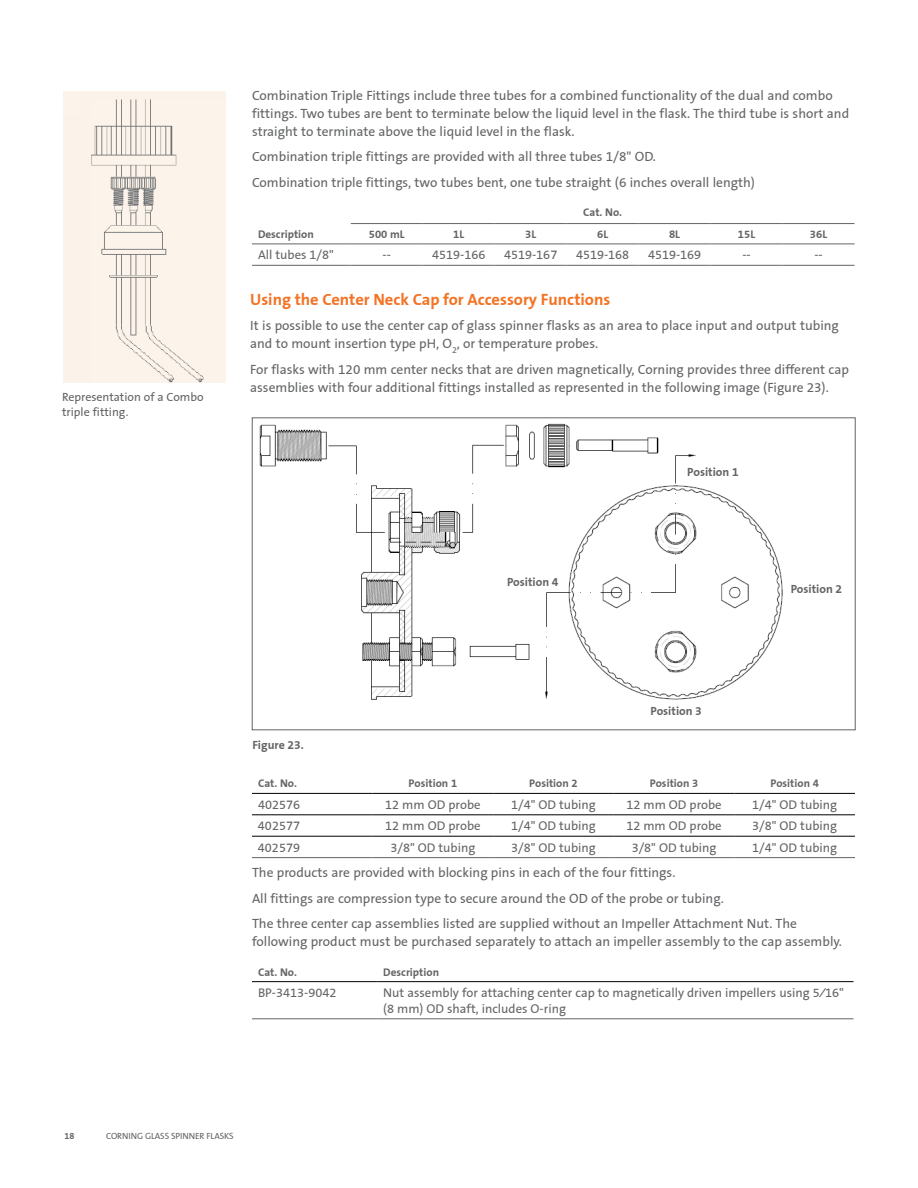
<style>
.page{position:relative;width:918px;height:1188px;background:#fff}
.page>*{position:absolute;margin:0;border:0;box-sizing:border-box;transform-origin:0 0}
.t1{font:700 16.5px "Corning Sans";color:#f37324}
.t2{font:13.5px/18px "Corning Sans";color:#636466}
.t3{font:12.75px/15.8px "Corning Sans";color:#636466}
.t4{font:700 12px "Corning Sans";color:#636466}
.t5{font:12px/15px "Corning Sans";color:#636466}
.t6{font:700 11.25px "Corning Sans";color:#636466}
.t7{font:9px "Corning Sans";letter-spacing:-.015em;color:#636466}
.t8{font:700 9px "Corning Sans";color:#636466}
</style>
<div class="page">
<hr style="left:351px;top:223px;width:72px;height:1px;background:#636466">
<hr style="left:423px;top:223px;width:72px;height:1px;background:#636466">
<hr style="left:495px;top:223px;width:72px;height:1px;background:#636466">
<hr style="left:567px;top:223px;width:72px;height:1px;background:#636466">
<hr style="left:639px;top:223px;width:72px;height:1px;background:#636466">
<hr style="left:711px;top:223px;width:72px;height:1px;background:#636466">
<hr style="left:783px;top:223px;width:72px;height:1px;background:#636466">
<hr style="left:252px;top:244px;width:99px;height:1px;background:#636466">
<hr style="left:351px;top:244px;width:72px;height:1px;background:#636466">
<hr style="left:423px;top:244px;width:72px;height:1px;background:#636466">
<hr style="left:495px;top:244px;width:72px;height:1px;background:#636466">
<hr style="left:567px;top:244px;width:72px;height:1px;background:#636466">
<hr style="left:639px;top:244px;width:72px;height:1px;background:#636466">
<hr style="left:711px;top:244px;width:72px;height:1px;background:#636466">
<hr style="left:783px;top:244px;width:72px;height:1px;background:#636466">
<hr style="left:252px;top:265px;width:99px;height:1px;background:#636466">
<hr style="left:351px;top:265px;width:72px;height:1px;background:#636466">
<hr style="left:423px;top:265px;width:72px;height:1px;background:#636466">
<hr style="left:495px;top:265px;width:72px;height:1px;background:#636466">
<hr style="left:567px;top:265px;width:72px;height:1px;background:#636466">
<hr style="left:639px;top:265px;width:72px;height:1px;background:#636466">
<hr style="left:711px;top:265px;width:72px;height:1px;background:#636466">
<hr style="left:783px;top:265px;width:72px;height:1px;background:#636466">
<img style="left:64px;top:92px;width:161px;height:291px">
<hr style="left:252px;top:793px;width:121px;height:1px;background:#000">
<hr style="left:373px;top:793px;width:120px;height:1px;background:#000">
<hr style="left:493px;top:793px;width:121px;height:1px;background:#000">
<hr style="left:614px;top:793px;width:120px;height:1px;background:#000">
<hr style="left:734px;top:793px;width:121px;height:1px;background:#000">
<hr style="left:252px;top:815px;width:121px;height:1px;background:#000">
<hr style="left:373px;top:815px;width:120px;height:1px;background:#000">
<hr style="left:493px;top:815px;width:121px;height:1px;background:#000">
<hr style="left:614px;top:815px;width:120px;height:1px;background:#000">
<hr style="left:734px;top:815px;width:121px;height:1px;background:#000">
<hr style="left:252px;top:836px;width:121px;height:1px;background:#000">
<hr style="left:373px;top:836px;width:120px;height:1px;background:#000">
<hr style="left:493px;top:836px;width:121px;height:1px;background:#000">
<hr style="left:614px;top:836px;width:120px;height:1px;background:#000">
<hr style="left:734px;top:836px;width:121px;height:1px;background:#000">
<hr style="left:252px;top:857px;width:121px;height:1px;background:#636466">
<hr style="left:373px;top:857px;width:120px;height:1px;background:#636466">
<hr style="left:493px;top:857px;width:121px;height:1px;background:#636466">
<hr style="left:614px;top:857px;width:120px;height:1px;background:#636466">
<hr style="left:734px;top:857px;width:121px;height:1px;background:#636466">
<hr style="left:252px;top:981px;width:125px;height:1px;background:#000">
<hr style="left:377px;top:981px;width:477px;height:1px;background:#000">
<hr style="left:252px;top:1019px;width:125px;height:1px;background:#636466">
<hr style="left:377px;top:1019px;width:477px;height:1px;background:#636466">
<img style="left:259px;top:423px;width:524px;height:277px">
<p class="t5" style="left:62px;top:390px;width:143px">Representation of a Combo triple fitting.</p>
<p class="t2" style="left:252px;top:86px;width:599px">Combination Triple Fittings include three tubes for a combined functionality of the dual and combo fittings. Two tubes are bent to terminate below the liquid level in the flask. The third tube is short and straight to terminate above the liquid level in the flask.</p>
<p class="t2" style="left:252px;top:144px;width:504px;line-height:25.5px">Combination triple fittings are provided with all three tubes 1/8" OD.<br>Combination triple fittings, two tubes bent, one tube straight (6 inches overall length)</p>
<p class="t6" style="left:583px;top:206px;width:41px">Cat. No.</p>
<p class="t6" style="left:258px;top:228px;width:57px">Description</p>
<p class="t6" style="left:369px;top:228px;width:37px">500 mL</p>
<p class="t6" style="left:453px;top:228px;width:13px">1L</p>
<p class="t6" style="left:525px;top:228px;width:13px">3L</p>
<p class="t6" style="left:597px;top:228px;width:13px">6L</p>
<p class="t6" style="left:669px;top:228px;width:13px">8L</p>
<p class="t6" style="left:738px;top:228px;width:19px">15L</p>
<p class="t6" style="left:810px;top:228px;width:19px">36L</p>
<p class="t3" style="left:258px;top:247px;width:77px">All tubes 1/8"</p>
<p class="t3" style="left:383px;top:247px;width:10px">--</p>
<p class="t3" style="left:432px;top:247px;width:55px">4519-166</p>
<p class="t3" style="left:504px;top:247px;width:55px">4519-167</p>
<p class="t3" style="left:576px;top:247px;width:55px">4519-168</p>
<p class="t3" style="left:648px;top:247px;width:55px">4519-169</p>
<p class="t3" style="left:742px;top:247px;width:10px">--</p>
<p class="t3" style="left:814px;top:247px;width:10px">--</p>
<p class="t1" style="left:250px;top:289px;width:362px">Using the Center Neck Cap for Accessory Functions</p>
<p class="t2" style="left:250px;top:317px;width:590px">It is possible to use the center cap of glass spinner flasks as an area to place input and output tubing and to mount insertion type pH, O<sub>2</sub>, or temperature probes.</p>
<p class="t2" style="left:250px;top:360px;width:600px">For flasks with 120 mm center necks that are driven magnetically, Corning provides three different cap assemblies with four additional fittings installed as represented in the following image (Figure 23).</p>
<p class="t4" style="left:253px;top:738px;width:53px">Figure 23.</p>
<p class="t4" style="left:507px;top:575px;width:53px">Position 4</p>
<p class="t4" style="left:687px;top:465px;width:53px">Position 1</p>
<p class="t4" style="left:651px;top:704px;width:53px">Position 3</p>
<p class="t4" style="left:791px;top:582px;width:53px">Position 2</p>
<p class="t6" style="left:258px;top:777px;width:41px">Cat. No.</p>
<p class="t6" style="left:409px;top:777px;width:50px">Position 1</p>
<p class="t6" style="left:529px;top:777px;width:50px">Position 2</p>
<p class="t6" style="left:650px;top:777px;width:50px">Position 3</p>
<p class="t6" style="left:770px;top:777px;width:50px">Position 4</p>
<p class="t3" style="left:258px;top:797px;width:44px">402576</p>
<p class="t3" style="left:385px;top:797px;width:97px">12 mm OD probe</p>
<p class="t3" style="left:511px;top:797px;width:86px">1/4" OD tubing</p>
<p class="t3" style="left:626px;top:797px;width:97px">12 mm OD probe</p>
<p class="t3" style="left:752px;top:797px;width:86px">1/4" OD tubing</p>
<p class="t3" style="left:258px;top:818px;width:44px">402577</p>
<p class="t3" style="left:385px;top:818px;width:97px">12 mm OD probe</p>
<p class="t3" style="left:511px;top:818px;width:86px">1/4" OD tubing</p>
<p class="t3" style="left:626px;top:818px;width:97px">12 mm OD probe</p>
<p class="t3" style="left:752px;top:818px;width:86px">3/8" OD tubing</p>
<p class="t3" style="left:258px;top:839px;width:44px">402579</p>
<p class="t3" style="left:390px;top:839px;width:86px">3/8" OD tubing</p>
<p class="t3" style="left:511px;top:839px;width:86px">3/8" OD tubing</p>
<p class="t3" style="left:632px;top:839px;width:86px">3/8" OD tubing</p>
<p class="t3" style="left:752px;top:839px;width:86px">1/4" OD tubing</p>
<p class="t2" style="left:252px;top:860px;width:546px;line-height:25.5px">The products are provided with blocking pins in each of the four fittings.<br>All fittings are compression type to secure around the OD of the probe or tubing.<br>The three center cap assemblies listed are supplied without an Impeller Attachment Nut. The</p>
<p class="t2" style="left:252px;top:933px;width:590px">following product must be purchased separately to attach an impeller assembly to the cap assembly.</p>
<p class="t6" style="left:258px;top:965px;width:41px">Cat. No.</p>
<p class="t6" style="left:383px;top:965px;width:57px">Description</p>
<p class="t3" style="left:258px;top:985px;width:80px">BP-3413-9042</p>
<p class="t3" style="left:383px;top:985px;width:462px">Nut assembly for attaching center cap to magnetically driven impellers using 5⁄16" (8 mm) OD shaft, includes O-ring</p>
<p class="t8" style="left:64px;top:1131px;width:11px">18</p>
<p class="t7" style="left:106px;top:1130px;width:129px">CORNING GLASS SPINNER FLASKS</p>
</div>
